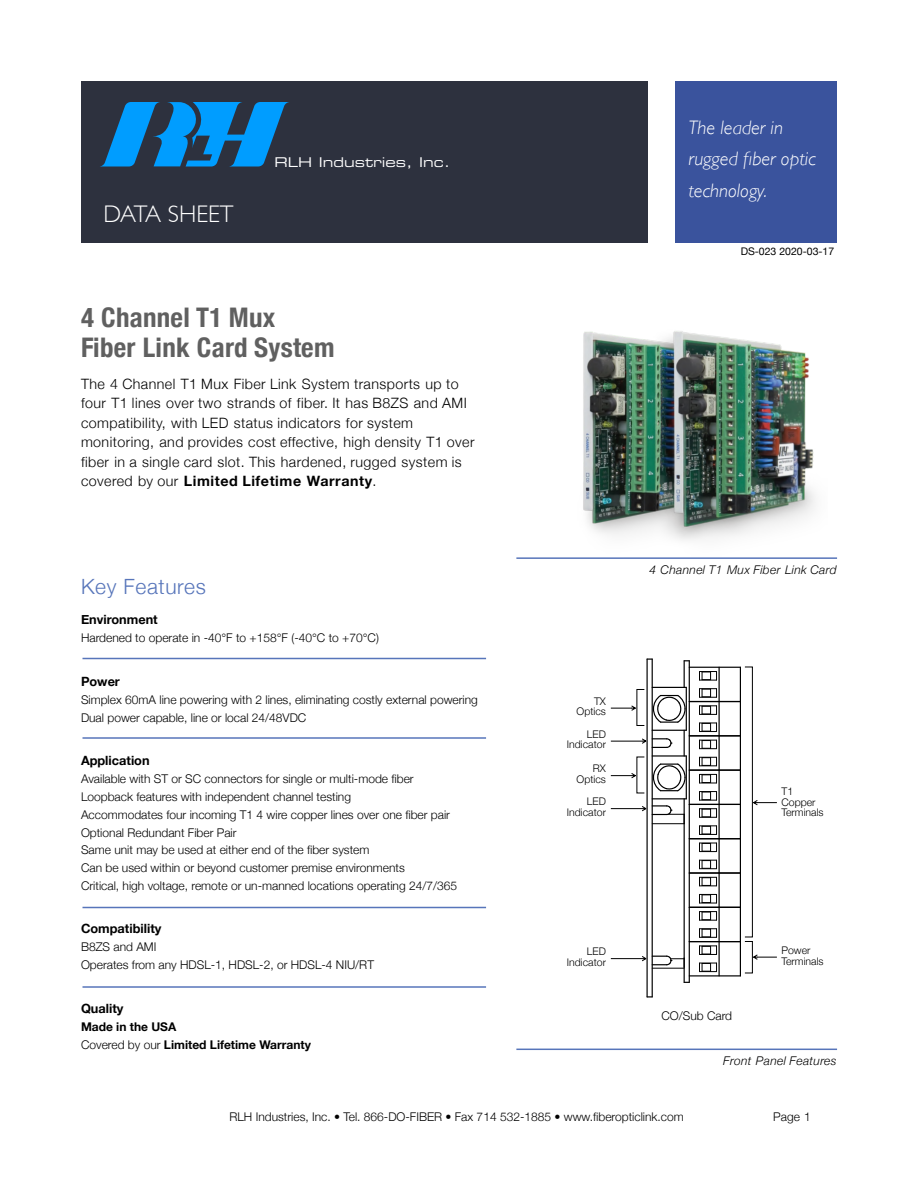
<style>
.page{position:relative;width:918px;height:1188px;background:#fff}
.page>*{position:absolute;margin:0;border:0;box-sizing:border-box;transform-origin:0 0}
.t1{font:700 condensed 27px/30px "Helvetica Neue";letter-spacing:.01em;color:#606060}
.t2{font:300 24px "Gill Sans";color:#fff}
.t3{font:300 21px "Helvetica Neue";letter-spacing:.03em;color:#5775ba}
.t4{font:italic 300 19.5px/31.5px "Gill Sans";color:#fff}
.t5{font:300 14.25px/19.5px "Helvetica Neue";letter-spacing:.03em;color:#000}
.t6{font:13.5px "Eurostile Extended Two";color:#fff}
.t7{font:700 12.75px "Helvetica Neue";color:#000}
.t8{font:300 12px/18px "Helvetica Neue";color:#000}
.t9{font:700 12px/18px "Helvetica Neue";color:#000}
.t10{font:italic 300 12px "Helvetica Neue";letter-spacing:.03em;color:#000}
.t11{font:300 10.5px/10.8px "Helvetica Neue";color:#000;text-align:right}
.t12{font:10.5px "Helvetica Neue";color:#000}
.s1{font-weight:700}
.s2{font-weight:300}
</style>
<div class="page">
<div style="left:675px;top:81px;width:162px;height:162px;background:#3a539d"></div>
<div style="left:81px;top:81px;width:567px;height:162px;background:#2d313e"></div>
<svg style="left:101px;top:102px;width:188px;height:64px"></svg>
<hr style="left:82px;top:658px;width:404px;height:1px;background:#5775ba">
<hr style="left:82px;top:737px;width:404px;height:2px;background:#5775ba">
<hr style="left:82px;top:907px;width:404px;height:1px;background:#5775ba">
<hr style="left:82px;top:986px;width:404px;height:2px;background:#5775ba">
<div style="left:635px;top:687px;width:12px;height:41px;border:4px solid #fff"></div>
<svg style="left:611px;top:705px;width:26px;height:6px"></svg>
<div style="left:635px;top:755px;width:12px;height:40px;border:4px solid #fff"></div>
<svg style="left:611px;top:772px;width:26px;height:7px"></svg>
<hr style="left:611px;top:741px;width:32px;height:1px;background:#000">
<hr style="left:611px;top:808px;width:32px;height:1px;background:#000">
<hr style="left:611px;top:958px;width:32px;height:1px;background:#000">
<div style="left:745px;top:667px;width:8px;height:270px;border:1px solid #000"></div>
<svg style="left:752px;top:799px;width:25px;height:7px"></svg>
<div style="left:745px;top:941px;width:8px;height:32px;border:1px solid #000"></div>
<svg style="left:752px;top:954px;width:25px;height:6px"></svg>
<hr style="left:686px;top:756px;width:1px;height:43px;background:#000">
<hr style="left:652px;top:798px;width:34px;height:1px;background:#000">
<hr style="left:652px;top:687px;width:34px;height:1px;background:#000">
<hr style="left:686px;top:687px;width:1px;height:43px;background:#000">
<hr style="left:646px;top:659px;width:2px;height:338px;background:#000">
<svg style="left:699px;top:963px;width:18px;height:9px"></svg>
<svg style="left:699px;top:946px;width:18px;height:9px"></svg>
<hr style="left:689px;top:975px;width:51px;height:1px;background:#000">
<hr style="left:689px;top:661px;width:1px;height:321px;background:#000">
<hr style="left:689px;top:941px;width:51px;height:1px;background:#000">
<svg style="left:699px;top:928px;width:18px;height:10px"></svg>
<svg style="left:699px;top:911px;width:18px;height:10px"></svg>
<hr style="left:689px;top:907px;width:51px;height:1px;background:#000">
<hr style="left:719px;top:907px;width:1px;height:35px;background:#000">
<hr style="left:740px;top:907px;width:1px;height:35px;background:#000">
<hr style="left:740px;top:942px;width:1px;height:34px;background:#000">
<hr style="left:719px;top:942px;width:1px;height:34px;background:#000">
<hr style="left:689px;top:838px;width:51px;height:1px;background:#000">
<hr style="left:719px;top:839px;width:1px;height:34px;background:#000">
<hr style="left:740px;top:839px;width:1px;height:34px;background:#000">
<hr style="left:740px;top:873px;width:1px;height:34px;background:#000">
<hr style="left:719px;top:873px;width:1px;height:34px;background:#000">
<hr style="left:689px;top:872px;width:51px;height:2px;background:#000">
<svg style="left:699px;top:894px;width:18px;height:10px"></svg>
<svg style="left:699px;top:877px;width:18px;height:10px"></svg>
<svg style="left:699px;top:843px;width:18px;height:9px"></svg>
<svg style="left:699px;top:860px;width:18px;height:9px"></svg>
<svg style="left:699px;top:791px;width:18px;height:10px"></svg>
<hr style="left:719px;top:770px;width:1px;height:34px;background:#000">
<hr style="left:740px;top:770px;width:1px;height:34px;background:#000">
<hr style="left:740px;top:804px;width:1px;height:35px;background:#000">
<hr style="left:719px;top:804px;width:1px;height:35px;background:#000">
<svg style="left:699px;top:808px;width:18px;height:10px"></svg>
<svg style="left:699px;top:826px;width:18px;height:9px"></svg>
<hr style="left:719px;top:702px;width:1px;height:34px;background:#000">
<hr style="left:740px;top:702px;width:1px;height:34px;background:#000">
<hr style="left:740px;top:736px;width:1px;height:34px;background:#000">
<hr style="left:719px;top:736px;width:1px;height:34px;background:#000">
<svg style="left:684px;top:660px;width:5px;height:27px"></svg>
<hr style="left:652px;top:730px;width:34px;height:1px;background:#000">
<hr style="left:740px;top:667px;width:1px;height:35px;background:#000">
<svg style="left:699px;top:757px;width:18px;height:10px"></svg>
<svg style="left:699px;top:740px;width:18px;height:9px"></svg>
<hr style="left:689px;top:770px;width:51px;height:1px;background:#000">
<hr style="left:689px;top:804px;width:51px;height:1px;background:#000">
<svg style="left:699px;top:774px;width:18px;height:10px"></svg>
<hr style="left:689px;top:701px;width:51px;height:1px;background:#000">
<hr style="left:689px;top:735px;width:51px;height:1px;background:#000">
<hr style="left:684px;top:799px;width:1px;height:183px;background:#000">
<svg style="left:684px;top:731px;width:1px;height:24px"></svg>
<hr style="left:652px;top:755px;width:34px;height:2px;background:#000">
<svg style="left:699px;top:723px;width:18px;height:9px"></svg>
<svg style="left:699px;top:706px;width:18px;height:9px"></svg>
<svg style="left:653px;top:694px;width:33px;height:30px"></svg>
<svg style="left:653px;top:762px;width:33px;height:30px"></svg>
<svg style="left:641px;top:738px;width:31px;height:11px"></svg>
<svg style="left:641px;top:805px;width:44px;height:19px"></svg>
<svg style="left:641px;top:955px;width:44px;height:12px"></svg>
<hr style="left:652px;top:968px;width:32px;height:1px;background:#000">
<hr style="left:719px;top:667px;width:1px;height:35px;background:#000">
<hr style="left:689px;top:667px;width:51px;height:1px;background:#000">
<svg style="left:699px;top:671px;width:18px;height:10px"></svg>
<svg style="left:699px;top:688px;width:18px;height:10px"></svg>
<hr style="left:652px;top:659px;width:1px;height:338px;background:#000">
<hr style="left:516px;top:557px;width:321px;height:2px;background:#5775ba">
<hr style="left:516px;top:1049px;width:321px;height:1px;background:#5775ba">
<img style="left:583px;top:331px;width:233px;height:209px">
<h2 class="t2" style="left:104px;top:205px;width:132px">DATA SHEET</h2>
<p class="t6" style="left:274px;top:157px;width:177px">RLH Industries, Inc.</p>
<h1 class="t1" style="left:81px;top:302px;width:255px">4 Channel T1 Mux<br>Fiber Link Card System</h1>
<p class="t5" style="left:81px;top:373px;width:395px">The 4 Channel T1 Mux Fiber Link System transports up to four T1 lines over two strands of fiber. It has B8ZS and AMI compatibility, with LED status indicators for system monitoring, and provides cost effective, high density T1 over fiber in a single card slot. This hardened, rugged system is covered by our <span class="s1">Limited Lifetime Warranty</span>.</p>
<h3 class="t3" style="left:81px;top:574px;width:126px">Key Features</h3>
<p class="t7" style="left:81px;top:612px;width:78px">Environment</p>
<p class="t8" style="left:81px;top:628px;width:299px">Hardened to operate in -40°F to +158°F (-40°C to +70°C)</p>
<p class="t7" style="left:81px;top:673px;width:40px">Power</p>
<p class="t8" style="left:81px;top:690px;width:398px">Simplex 60mA line powering with 2 lines, eliminating costly external powering<br>Dual power capable, line or local 24/48VDC</p>
<p class="t7" style="left:81px;top:753px;width:70px">Application</p>
<p class="t8" style="left:81px;top:769px;width:371px">Available with ST or SC connectors for single or multi-mode fiber Loopback features with independent channel testing<br>Accommodates four incoming T1 4 wire copper lines over one fiber pair Optional Redundant Fiber Pair</p>
<p class="t8" style="left:81px;top:840px;width:378px">Same unit may be used at either end of the fiber system<br>Can be used within or beyond customer premise environments<br>Critical, high voltage, remote or un-manned locations operating 24/7/365</p>
<p class="t7" style="left:81px;top:921px;width:82px">Compatibility</p>
<p class="t8" style="left:81px;top:937px;width:295px">B8ZS and AMI<br>Operates from any HDSL-1, HDSL-2, or HDSL-4 NIU/RT</p>
<p class="t7" style="left:81px;top:1000px;width:44px">Quality</p>
<p class="t9" style="left:81px;top:1017px;width:231px">Made in the USA<br><span class="s2">Covered by our</span> Limited Lifetime Warranty</p>
<h3 class="t4" style="left:688px;top:113px;width:129px">The leader in rugged fiber optic technology.</h3>
<p class="t12" style="left:741px;top:245px;width:95px">DS-023 2020-03-17</p>
<p class="t10" style="left:649px;top:562px;width:189px">4 Channel T1 Mux Fiber Link Card</p>
<p class="t11" style="left:577px;top:695px;width:31px">TX<br>Optics</p>
<p class="t11" style="left:567px;top:728px;width:41px">LED<br>Indicator</p>
<p class="t11" style="left:577px;top:763px;width:31px">RX<br>Optics</p>
<p class="t11" style="left:567px;top:796px;width:41px">LED<br>Indicator</p>
<p class="t11" style="left:782px;top:786px;width:44px;text-align:left">T1<br>Copper<br>Terminals</p>
<p class="t11" style="left:567px;top:946px;width:41px">LED<br>Indicator</p>
<p class="t11" style="left:782px;top:945px;width:44px;text-align:left">Power<br>Terminals</p>
<p class="t8" style="left:662px;top:1006px;width:72px">CO/Sub Card</p>
<p class="t10" style="left:723px;top:1053px;width:115px">Front Panel Features</p>
<p class="t8" style="left:230px;top:1107px;width:456px">RLH Industries, Inc. • Tel. 866-DO-FIBER • Fax 714 532-1885 • www.fiberopticlink.com</p>
<p class="t8" style="left:773px;top:1107px;width:39px">Page 1</p>
</div>
